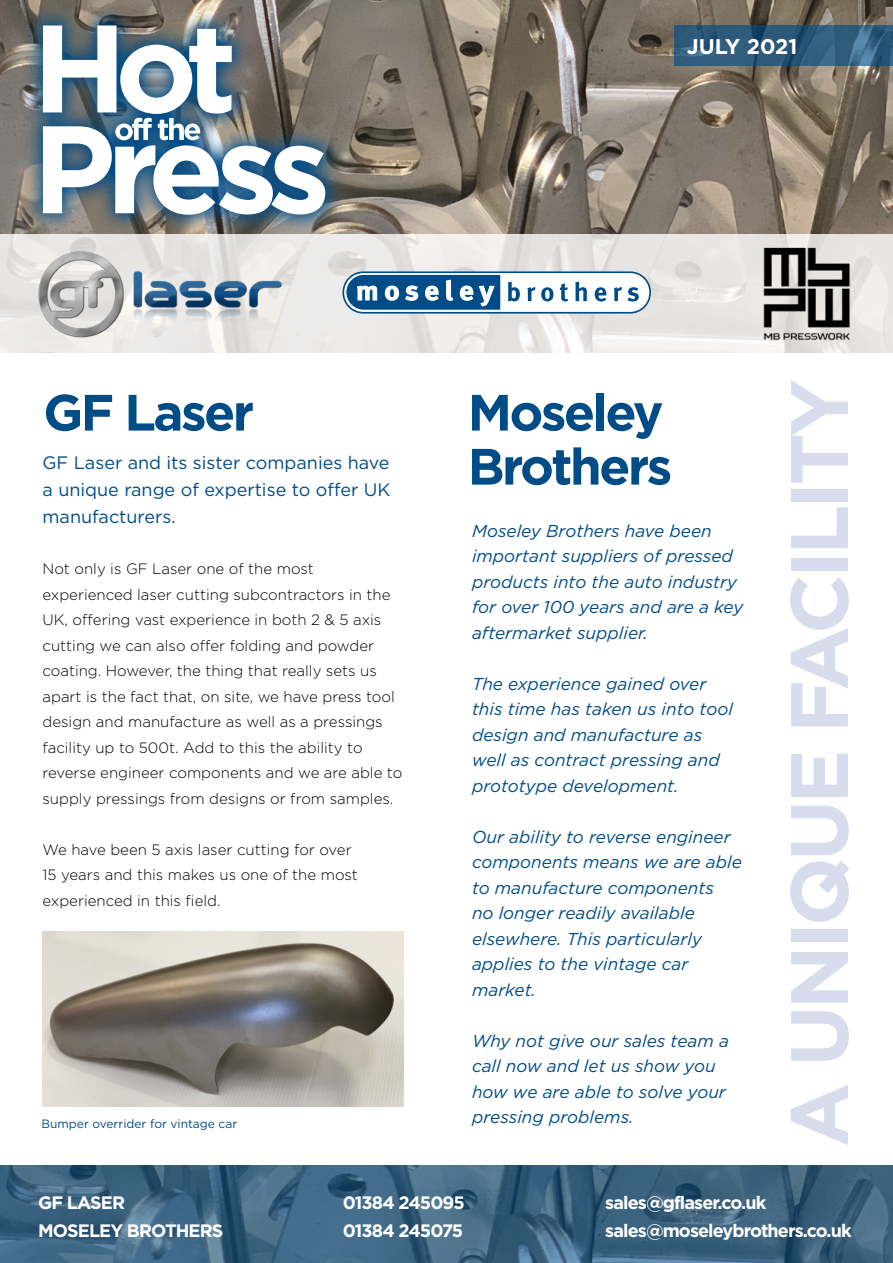
<style>
.page{position:relative;width:893px;height:1263px;background:#fff}
.page>*{position:absolute;margin:0;border:0;box-sizing:border-box;transform-origin:0 0}
.t1{font:700 81.15px "Gotham";letter-spacing:-.05em;color:#d7dded}
.t2{font:700 51px/54px "Gotham";letter-spacing:-.05em;color:#004c87}
.t3{font:700 21.3px "Gotham";color:#fff}
.t4{font:700 18px "Gotham";letter-spacing:-.05em;color:#fff}
.t5{font:18px/27px "Gotham";color:#004c87;text-align:justify}
.t6{font:italic 17.25px/25.5px "Gotham";color:#004c87}
.t7{font:300 15px/25.5px "Gotham";color:#000}
.t8{font:12px "Gotham";color:#004c87}
</style>
<div class="page">
<svg style="left:0;top:1165px;width:893px;height:98px;background:#3d6380"></svg>
<img style="left:0;top:234px;width:893px;height:119px">
<img style="left:0;top:0;width:893px;height:234px">
<img style="left:23px;top:5px;width:322px;height:229px">
<svg style="left:43px;top:26px;width:282px;height:189px"></svg>
<img style="left:30px;top:244px;width:258px;height:99px">
<img style="left:758px;top:242px;width:98px;height:101px">
<div style="left:343px;top:272px;width:307px;height:41px;background:#fff;border-radius:20px"></div>
<div style="left:342px;top:271px;width:309px;height:43px;border:2px solid #004c87;border-radius:20px"></div>
<svg style="left:346px;top:274px;width:155px;height:36px"></svg>
<svg style="left:508px;top:282px;width:12px;height:19px"></svg>
<svg style="left:527px;top:287px;width:26px;height:14px"></svg>
<svg style="left:560px;top:283px;width:8px;height:18px"></svg>
<svg style="left:575px;top:282px;width:12px;height:19px"></svg>
<svg style="left:595px;top:287px;width:11px;height:14px"></svg>
<svg style="left:614px;top:287px;width:25px;height:15px"></svg>
<svg style="left:674px;top:26px;width:219px;height:40px;background:#2e5b7c"></svg>
<img style="left:43px;top:931px;width:361px;height:176px">
<p class="t3" style="left:687px;top:34px;width:112px">JULY 2021</p>
<h2 class="t2" style="left:43px;top:384px;width:212px">GF Laser</h2>
<p class="t5" style="left:43px;top:449px;width:349px">GF Laser and its sister companies have a unique range of expertise to offer UK manufacturers.</p>
<p class="t7" style="left:43px;top:556px;width:361px">Not only is GF Laser one of the most experienced laser cutting subcontractors in the UK, offering vast experience in both 2 &amp; 5 axis cutting we can also offer folding and powder coating. However, the thing that really sets us apart is the fact that, on site, we have press tool design and manufacture as well as a pressings facility up to 500t. Add to this the ability to reverse engineer components and we are able to supply pressings from designs or from samples.</p>
<p class="t7" style="left:43px;top:837px;width:317px">We have been 5 axis laser cutting for over<br>15 years and this makes us one of the most experienced in this field.</p>
<p class="t8" style="left:41px;top:1116px;width:197px">Bumper overrider for vintage car</p>
<h2 class="t2" style="left:468px;top:384px;width:206px">Moseley<br>Brothers</h2>
<p class="t6" style="left:472px;top:518px;width:273px">Moseley Brothers have been important suppliers of pressed products into the auto industry for over 100 years and are a key aftermarket supplier.</p>
<p class="t6" style="left:472px;top:671px;width:262px">The experience gained over this time has taken us into tool design and manufacture as well as contract pressing and prototype development.</p>
<p class="t6" style="left:472px;top:824px;width:271px">Our ability to reverse engineer components means we are able to manufacture components<br>no longer readily available elsewhere. This particularly applies to the vintage car market.</p>
<p class="t6" style="left:472px;top:1028px;width:258px">Why not give our sales team a call now and let us show you how we are able to solve your pressing problems.</p>
<h1 class="t1" style="left:772px;top:1147px;width:770px;rotate:-90deg">A UNIQUE FACILITY</h1>
<p class="t4" style="left:38px;top:1192px;width:88px">GF LASER</p>
<p class="t4" style="left:343px;top:1192px;width:124px">01384 245095</p>
<p class="t4" style="left:605px;top:1192px;width:163px">sales@gflaser.co.uk</p>
<p class="t4" style="left:38px;top:1220px;width:187px">MOSELEY BROTHERS</p>
<p class="t4" style="left:343px;top:1220px;width:122px">01384 245075</p>
<p class="t4" style="left:605px;top:1220px;width:248px">sales@moseleybrothers.co.uk</p>
</div>
